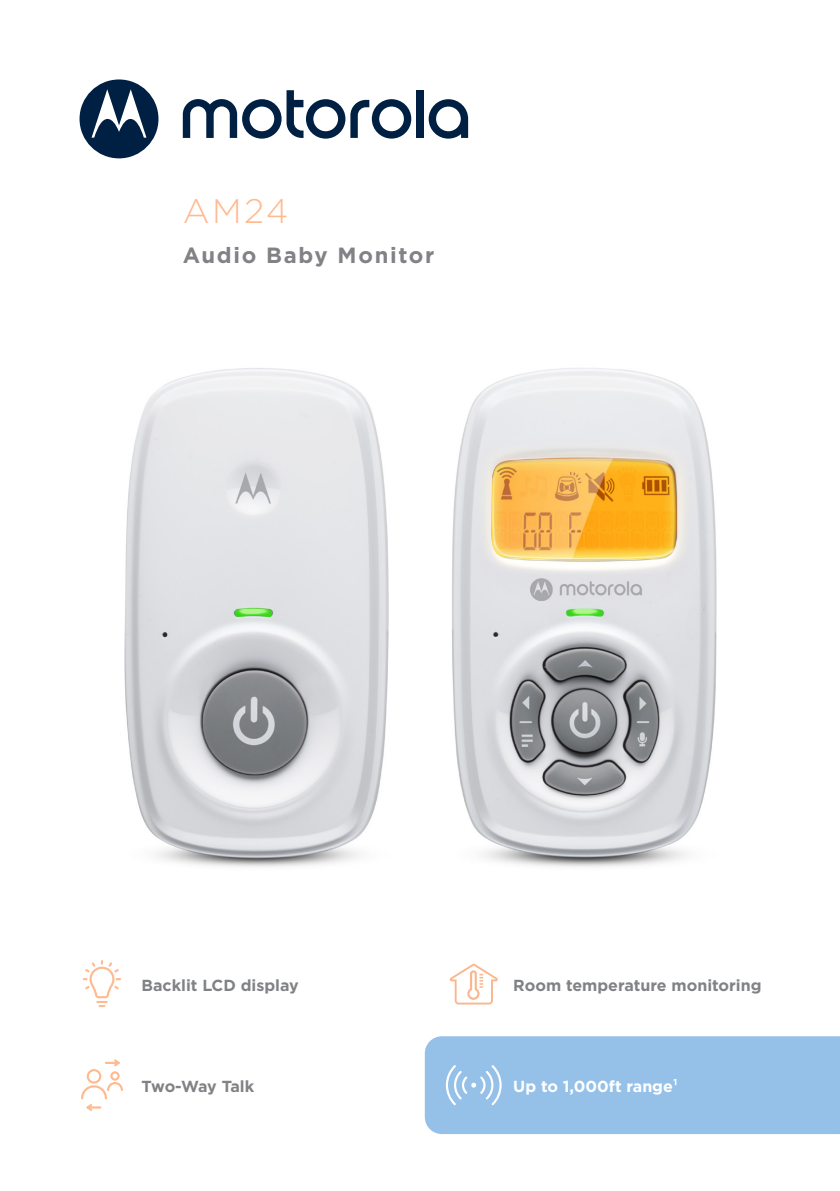
<style>
.page{position:relative;width:840px;height:1191px;background:#fff}
.page>*{position:absolute;margin:0;border:0;box-sizing:border-box;transform-origin:0 0}
.t1{font:300 34px "Gotham";color:#ffba8f}
.t2{font:700 22px "Gotham";letter-spacing:.075em;color:#808285}
.t3{font:700 16px "Gotham";color:#808285}
.t4{font:700 16px "Gotham";color:#fff}
.t5{font:700 16px "Gotham";letter-spacing:-.025em;color:#808285}
</style>
<div class="page">
<img style="left:100px;top:368px;width:617px;height:640px">
<div style="left:424px;top:1036px;width:415px;height:98px;background:#95c1e9"></div>
<svg style="left:428px;top:99px;width:40px;height:40px"></svg>
<div style="left:416px;top:90px;width:7px;height:48px;background:#002043"></div>
<svg style="left:183px;top:90px;width:228px;height:49px"></svg>
<svg style="left:79px;top:79px;width:79px;height:79px"></svg>
<svg style="left:445px;top:1065px;width:56px;height:40px;background:#a8cced"></svg>
<svg style="left:449px;top:963px;width:48px;height:41px"></svg>
<svg style="left:83px;top:960px;width:38px;height:47px"></svg>
<svg style="left:81px;top:1059px;width:42px;height:52px"></svg>
<p class="t1" style="left:183px;top:189px;width:107px">AM24</p>
<p class="t2" style="left:183px;top:240px;width:253px">Audio Baby Monitor</p>
<p class="t3" style="left:141px;top:974px;width:159px">Backlit LCD display</p>
<p class="t5" style="left:141px;top:1075px;width:114px">Two-Way Talk</p>
<p class="t3" style="left:513px;top:974px;width:249px">Room temperature monitoring</p>
<p class="t4" style="left:513px;top:1075px;width:166px">Up to 1,000ft range¹</p>
</div>
